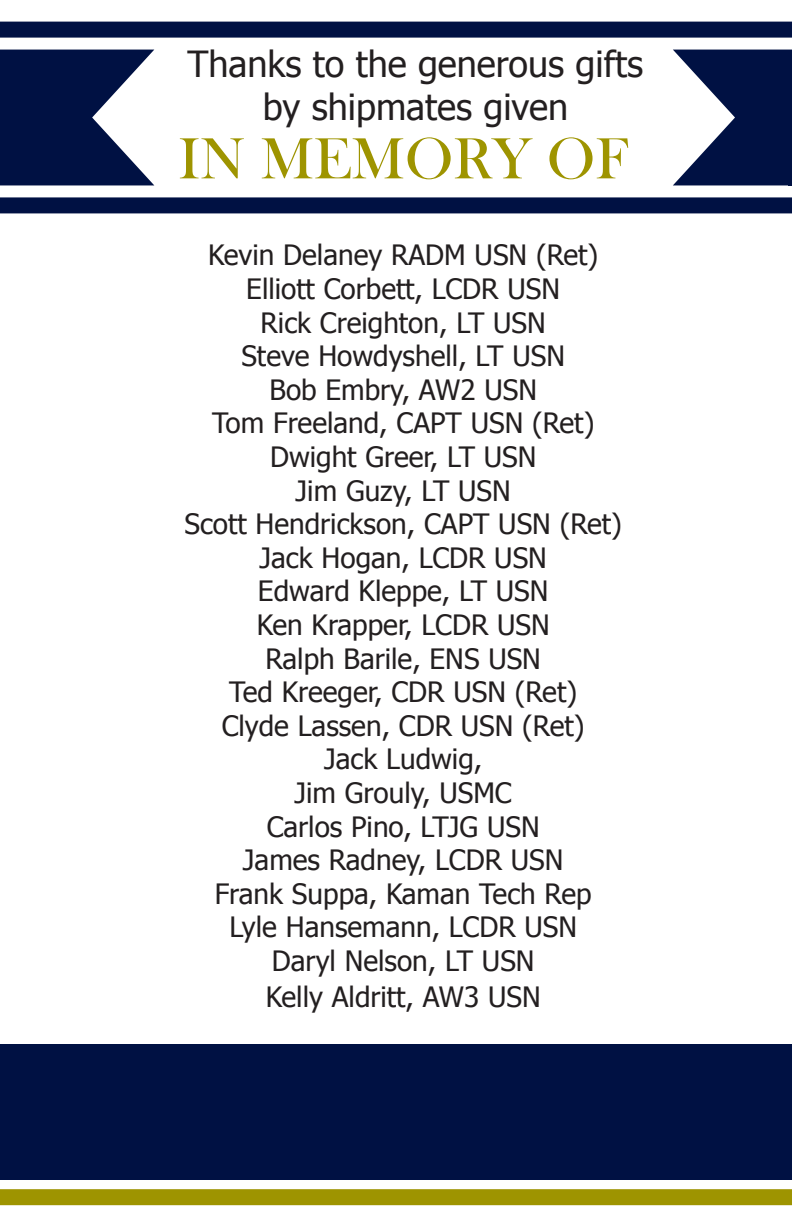
<style>
.page{position:relative;width:792px;height:1224px;background:#fff}
.page>*{position:absolute;margin:0;border:0;box-sizing:border-box;transform-origin:0 0}
.t1{font:60px "Bask Old Face";color:#9e9400}
.t2{font:36px/43.2px "Tahoma";color:#231f20;text-align:center}
.t3{font:28px/33.8px "Tahoma";color:#231f20;text-align:center}
</style>
<div class="page">
<svg style="left:0;top:50px;width:154px;height:135px"></svg>
<svg style="left:673px;top:50px;width:119px;height:135px"></svg>
<div style="left:0;top:1044px;width:792px;height:136px;background:#001143"></div>
<div style="left:0;top:22px;width:792px;height:16px;background:#001143"></div>
<div style="left:0;top:197px;width:792px;height:16px;background:#001143"></div>
<div style="left:0;top:1189px;width:792px;height:16px;background:#9e9400"></div>
<p class="t2" style="left:188px;top:41px;width:457px">Thanks to the generous gifts by shipmates given</p>
<h1 class="t1" style="left:178px;top:125px;width:451px">IN MEMORY OF</h1>
<p class="t3" style="left:184px;top:237px;width:439px">Kevin Delaney RADM USN (Ret)<br>Elliott Corbett, LCDR USN<br>Rick Creighton, LT USN<br>Steve Howdyshell, LT USN<br>Bob Embry, AW2 USN<br>Tom Freeland, CAPT USN (Ret)<br>Dwight Greer, LT USN<br>Jim Guzy, LT USN<br>Scott Hendrickson, CAPT USN (Ret)<br>Jack Hogan, LCDR USN<br>Edward Kleppe, LT USN<br>Ken Krapper, LCDR USN<br>Ralph Barile, ENS USN<br>Ted Kreeger, CDR USN (Ret)<br>Clyde Lassen, CDR USN (Ret)<br>Jack Ludwig,<br>Jim Grouly, USMC<br>Carlos Pino, LTJG USN<br>James Radney, LCDR USN<br>Frank Suppa, Kaman Tech Rep<br>Lyle Hansemann, LCDR USN<br>Daryl Nelson, LT USN<br>Kelly Aldritt, AW3 USN</p>
</div>
